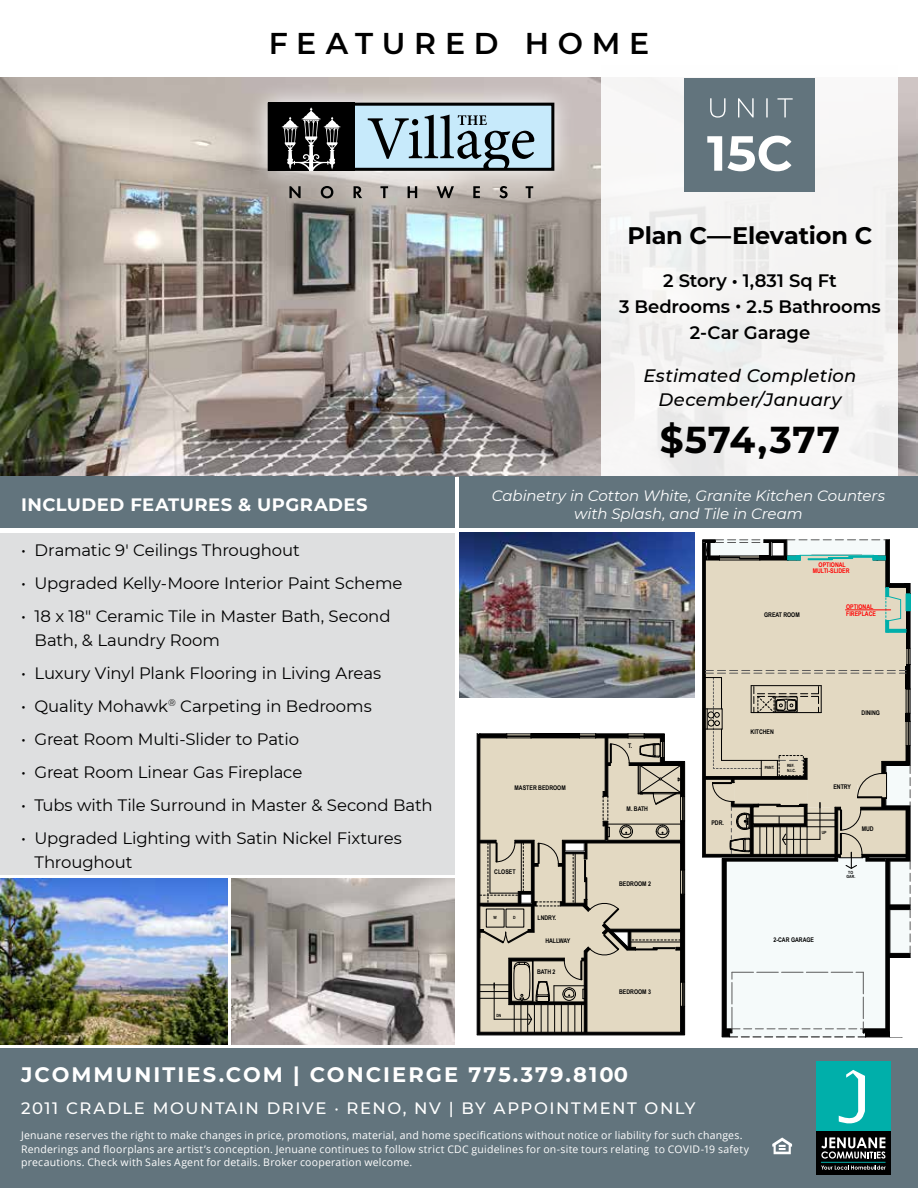
<style>
.page{position:relative;width:918px;height:1188px;background:#fff}
.page>*{position:absolute;margin:0;border:0;box-sizing:border-box;transform-origin:0 0}
.t1{font:700 37.5px "Montserrat";letter-spacing:.01em;color:#000}
.t2{font:600 30px "Montserrat";letter-spacing:.29em;color:#000}
.t3{font:700 24px "Montserrat";letter-spacing:-.01em;color:#000}
.t4{font:700 21px "Montserrat";letter-spacing:.1em;color:#fff}
.t5{font:600 18px/26.4px "Montserrat";letter-spacing:-.005em;color:#000;text-align:center}
.t6{font:italic 500 18px/24px "Montserrat";letter-spacing:.015em;color:#000;text-align:center}
.t7{font:700 18px "Montserrat";letter-spacing:.025em;color:#fff}
.t8{font:16.5px/24px "Montserrat";letter-spacing:-.01em;color:#000}
.t9{font:500 16.5px "Montserrat";letter-spacing:.095em;color:#fff}
.t10{font:italic 15px/18px "Montserrat";letter-spacing:-.01em;color:#fff;text-align:center}
.t11{font:10.5px/13.5px "Open Sans";letter-spacing:.02em;color:#fff}
.t12{font:700 6.45px "Arial Narrow";color:#000}
.t13{font:700 6.45px/7.2px "Arial Narrow";color:#f00}
.t14{font:700 6.45px "Arial Narrow";letter-spacing:-.02em;color:#000}
.t15{font:700 4.35px/5.1px "Arial Narrow";color:#000}
</style>
<div class="page">
<div style="left:0;top:533px;width:455px;height:342px;background:#dedfe0"></div>
<div style="left:0;top:1048px;width:918px;height:140px;background:#62747d"></div>
<img style="left:0;top:78px;width:918px;height:398px">
<div style="left:602px;top:65px;width:296px;height:426px;background:#f5f4f3"></div>
<div style="left:816px;top:1061px;width:75px;height:114px;background:#000"></div>
<svg style="left:821px;top:1137px;width:64px;height:22px"></svg>
<svg style="left:821px;top:1165px;width:65px;height:5px"></svg>
<hr style="left:821px;top:1162px;width:65px;height:1px;background:#00afaa">
<div style="left:816px;top:1061px;width:75px;height:70px;background:#00afaa"></div>
<svg style="left:839px;top:1070px;width:26px;height:54px"></svg>
<svg style="left:772px;top:1138px;width:20px;height:16px"></svg>
<svg style="left:247px;top:82px;width:328px;height:136px;background:#bdb6b2"></svg>
<div style="left:268px;top:103px;width:286px;height:68px;background:#c7eafb;border:3px solid #000101"></div>
<div style="left:268px;top:103px;width:87px;height:68px;background:#000"></div>
<svg style="left:368px;top:115px;width:166px;height:54px"></svg>
<svg style="left:282px;top:108px;width:59px;height:63px"></svg>
<svg style="left:289px;top:186px;width:12px;height:12px"></svg>
<svg style="left:321px;top:186px;width:12px;height:12px"></svg>
<svg style="left:354px;top:186px;width:8px;height:12px"></svg>
<svg style="left:380px;top:186px;width:8px;height:12px"></svg>
<svg style="left:408px;top:186px;width:9px;height:12px"></svg>
<svg style="left:437px;top:186px;width:17px;height:12px"></svg>
<svg style="left:473px;top:186px;width:7px;height:12px"></svg>
<svg style="left:499px;top:186px;width:9px;height:12px"></svg>
<svg style="left:526px;top:186px;width:7px;height:12px"></svg>
<img style="left:0;top:879px;width:227px;height:165px">
<div style="left:685px;top:78px;width:130px;height:114px;background:#62747d"></div>
<div style="left:0;top:476px;width:455px;height:52px;background:#62747d"></div>
<div style="left:459px;top:476px;width:459px;height:52px;background:#62747d"></div>
<svg style="left:707px;top:136px;width:85px;height:35px"></svg>
<svg style="left:710px;top:98px;width:83px;height:20px"></svg>
<img style="left:232px;top:879px;width:223px;height:165px">
<img style="left:459px;top:533px;width:236px;height:165px">
<svg style="left:477px;top:734px;width:208px;height:301px;background:#bdb5a2"></svg>
<svg style="left:702px;top:539px;width:209px;height:499px"></svg>
<div style="left:890px;top:958px;width:22px;height:79px;background:#fff"></div>
<div style="left:890px;top:538px;width:22px;height:45px;background:#fff"></div>
<h2 class="t2" style="left:269px;top:22px;width:382px">FEATURED HOME</h2>
<h3 class="t3" style="left:628px;top:218px;width:246px">Plan C—Elevation C</h3>
<p class="t5" style="left:663px;top:266px;width:175px">2 Story • 1,831 Sq Ft</p>
<p class="t5" style="left:619px;top:292px;width:263px">3 Bedrooms • 2.5 Bathrooms<br>2-Car Garage</p>
<p class="t6" style="left:643px;top:363px;width:215px">Estimated Completion<br>December/January</p>
<h1 class="t1" style="left:660px;top:413px;width:182px">$574,377</h1>
<p class="t7" style="left:21px;top:492px;width:348px">INCLUDED FEATURES &amp; UPGRADES</p>
<p class="t10" style="left:492px;top:486px;width:395px">Cabinetry in Cotton White, Granite Kitchen Counters with Splash, and Tile in Cream</p>
<p class="t8" style="left:21px;top:537px;width:280px">• Dramatic 9' Ceilings Throughout</p>
<p class="t8" style="left:21px;top:570px;width:383px">• Upgraded Kelly-Moore Interior Paint Scheme</p>
<p class="t8" style="left:35px;top:603px;width:358px;text-indent:-13px">• 18 x 18" Ceramic Tile in Master Bath, Second<br>Bath, &amp; Laundry Room</p>
<p class="t8" style="left:21px;top:660px;width:362px">• Luxury Vinyl Plank Flooring in Living Areas</p>
<p class="t8" style="left:21px;top:693px;width:352px">• Quality Mohawk<sup>®</sup> Carpeting in Bedrooms</p>
<p class="t8" style="left:21px;top:726px;width:280px">• Great Room Multi-Slider to Patio</p>
<p class="t8" style="left:21px;top:759px;width:283px">• Great Room Linear Gas Fireplace</p>
<p class="t8" style="left:21px;top:792px;width:413px">• Tubs with Tile Surround in Master &amp; Second Bath</p>
<p class="t8" style="left:35px;top:825px;width:369px;text-indent:-13px">• Upgraded Lighting with Satin Nickel Fixtures<br>Throughout</p>
<p class="t12" style="left:515px;top:783px;width:53px">MASTER BEDROOM</p>
<p class="t12" style="left:494px;top:866px;width:23px">CLOSET</p>
<p class="t15" style="left:493px;top:914px;width:5px">W</p>
<p class="t15" style="left:513px;top:914px;width:4px">D</p>
<p class="t12" style="left:538px;top:913px;width:20px">LNDRY.</p>
<p class="t14" style="left:545px;top:936px;width:27px">HALLWAY</p>
<p class="t15" style="left:496px;top:1013px;width:7px">DN</p>
<p class="t12" style="left:537px;top:967px;width:20px">BATH 2</p>
<p class="t12" style="left:628px;top:741px;width:5px">T.</p>
<p class="t12" style="left:627px;top:804px;width:23px">M. BATH</p>
<p class="t12" style="left:619px;top:879px;width:33px">BEDROOM 2</p>
<p class="t12" style="left:619px;top:987px;width:33px">BEDROOM 3</p>
<p class="t12" style="left:711px;top:818px;width:14px">PDR.</p>
<p class="t4" style="left:21px;top:1059px;width:609px">JCOMMUNITIES.COM | CONCIERGE 775.379.8100</p>
<p class="t9" style="left:21px;top:1096px;width:676px">2011 CRADLE MOUNTAIN DRIVE · RENO, NV | BY APPOINTMENT ONLY</p>
<p class="t12" style="left:764px;top:610px;width:37px">GREAT ROOM</p>
<p class="t13" style="left:813px;top:561px;width:38px;line-height:6.3px;text-align:center">OPTIONAL<br>MULTI-SLIDER</p>
<p class="t13" style="left:846px;top:603px;width:31px">OPTIONAL<br>FIREPLACE</p>
<p class="t12" style="left:751px;top:727px;width:25px">KITCHEN</p>
<p class="t15" style="left:765px;top:764px;width:11px">PANT.</p>
<p class="t15" style="left:787px;top:762px;width:10px">REF.<br>N.I.C.</p>
<p class="t12" style="left:862px;top:708px;width:20px">DINING</p>
<p class="t12" style="left:833px;top:782px;width:19px">ENTRY</p>
<p class="t15" style="left:822px;top:830px;width:6px">UP</p>
<p class="t12" style="left:862px;top:824px;width:13px">MUD</p>
<p class="t15" style="left:847px;top:871px;width:10px;line-height:3.6px;text-align:center">TO<br>GAR.</p>
<p class="t12" style="left:774px;top:935px;width:42px">2-CAR GARAGE</p>
<p class="t11" style="left:21px;top:1129px;width:730px">Jenuane reserves the right to make changes in price, promotions, material, and home specifications without notice or liability for such changes.<br>Renderings and floorplans are artist’s conception. Jenuane continues to follow strict CDC guidelines for on-site tours relating to COVID-19 safety precautions. Check with Sales Agent for details. Broker cooperation welcome.</p>
</div>
